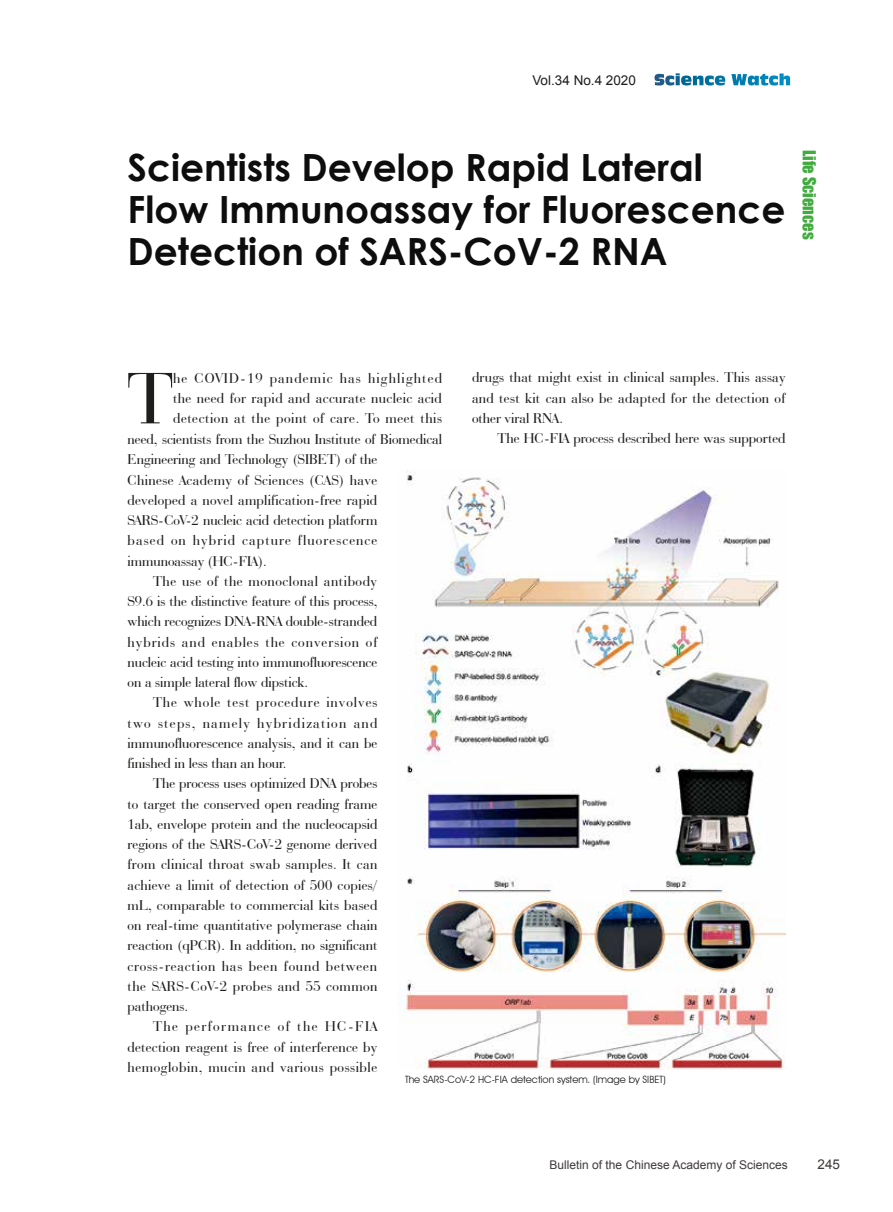
<style>
.page{position:relative;width:893px;height:1212px;background:#fff}
.page>*{position:absolute;margin:0;border:0;box-sizing:border-box;transform-origin:0 0}
.t1{font:76.2px "Bauer Bodoni BT";color:#1f1e1d}
.t2{font:700 37.5px/42px "Century Gothic";color:#0d0d0d}
.t3{font:16.5px "Impact";color:#42ab3f}
.t4{font:15px/20.2px "Bauer Bodoni BT";letter-spacing:.015em;color:#1f1e1d;text-align:justify}
.t5{font:13.5px "Arial";color:#1f1e1d}
.t6{font:13.5px "Arial";color:#3e3a39}
.t7{font:12px "Arial";color:#3e3a39}
.t8{font:10.05px "Avant Garde IT Cby BT";color:#1f1e1d}
.s1{font-family:"Antique Olive Compact";font-size:15px;color:#fff}
</style>
<div class="page">
<img style="left:401px;top:470px;width:385px;height:599px">
<p class="t5" style="left:532px;top:72px;width:260px">Vol.34 No.4 2020 <span class="s1">Science Watch</span></p>
<h2 class="t2" style="left:128px;top:145px;width:659px">Scientists Develop Rapid Lateral<br>Flow Immunoassay for Fluorescence<br>Detection of SARS-CoV-2 RNA</h2>
<p class="t3" style="left:822px;top:150px;width:91px;rotate:90deg">Life Sciences</p>
<p class="t4" style="left:128px;top:368px;width:316px;text-align:right">he COVID-19 pandemic has highlighted<br>the need for rapid and accurate nucleic acid detection at the point of care. To meet this<br>need, scientists from the Suzhou Institute of Biomedical</p>
<h1 class="t1" style="left:128px;top:352px;width:47px">T</h1>
<p class="t4" style="left:472px;top:367px;width:315px">drugs that might exist in clinical samples. This assay and test kit can also be adapted for the detection of other viral RNA.</p>
<p class="t4" style="left:497px;top:428px;width:290px">The HC-FIA process described here was supported</p>
<p class="t4" style="left:128px;top:449px;width:251px">Engineering and Technology (SIBET) of the Chinese Academy of Sciences (CAS) have developed a novel amplification-free rapid SARS-CoV-2 nucleic acid detection platform based on hybrid capture fluorescence immunoassay (HC-FIA).</p>
<p class="t4" style="left:128px;top:570px;width:251px;text-indent:26px">The use of the monoclonal antibody S9.6 is the distinctive feature of this process, which recognizes DNA-RNA double-stranded hybrids and enables the conversion of nucleic acid testing into immunofluorescence on a simple lateral flow dipstick.</p>
<p class="t4" style="left:128px;top:692px;width:251px;text-indent:26px">The whole test procedure involves two steps, namely hybridization and immunofluorescence analysis, and it can be finished in less than an hour.</p>
<p class="t4" style="left:128px;top:773px;width:251px;text-indent:26px">The process uses optimized DNA probes to target the conserved open reading frame 1ab, envelope protein and the nucleocapsid regions of the SARS-CoV-2 genome derived from clinical throat swab samples. It can achieve a limit of detection of 500 copies/ mL, comparable to commercial kits based on real-time quantitative polymerase chain reaction (qPCR). In addition, no significant cross-reaction has been found between the SARS-CoV-2 probes and 55 common pathogens.</p>
<p class="t4" style="left:128px;top:1016px;width:251px;text-indent:26px">The performance of the HC-FIA detection reagent is free of interference by hemoglobin, mucin and various possible</p>
<p class="t8" style="left:405px;top:1073px;width:262px">The SARS-CoV-2 HC-FIA detection system. (Image by SIBET)</p>
<p class="t7" style="left:550px;top:1157px;width:240px">Bulletin of the Chinese Academy of Sciences</p>
<p class="t6" style="left:817px;top:1156px;width:24px">245</p>
</div>
